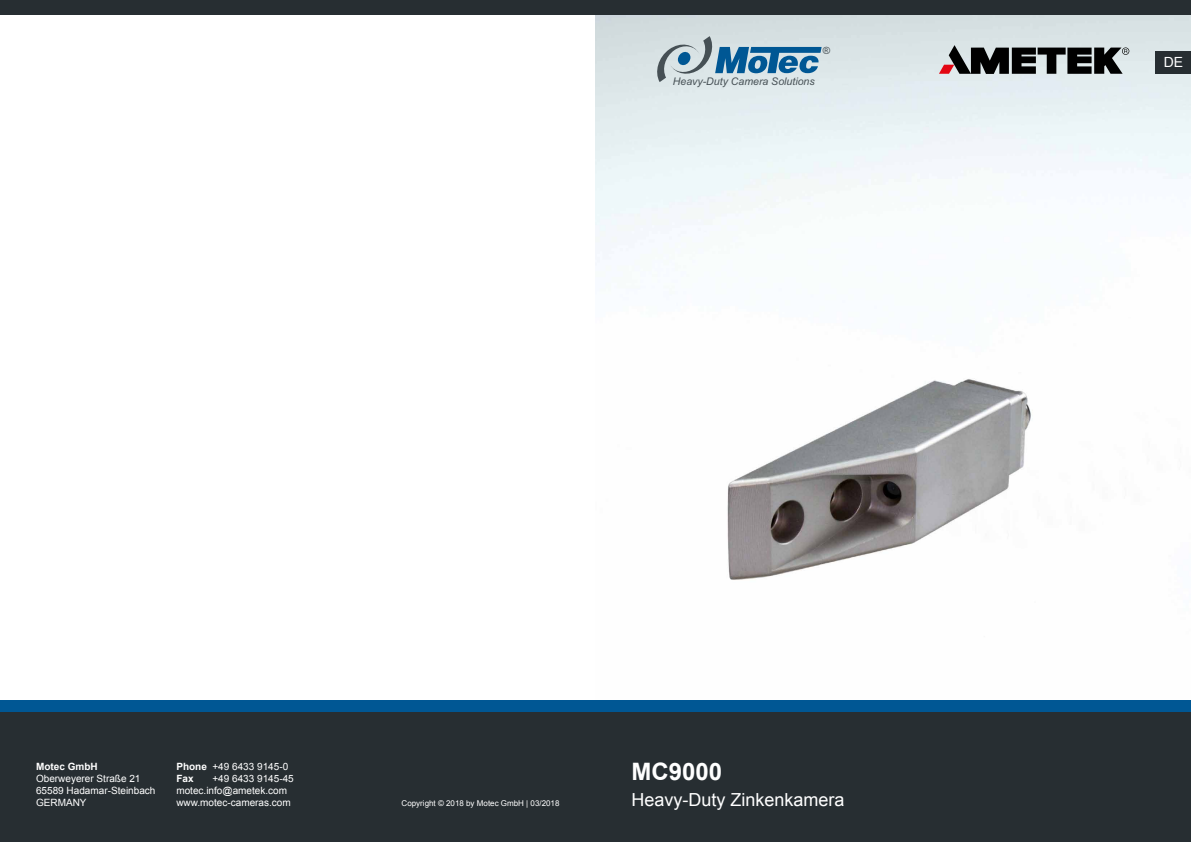
<style>
.page{position:relative;width:1191px;height:842px;background:#fff}
.page>*{position:absolute;margin:0;border:0;box-sizing:border-box;transform-origin:0 0}
.t1{font:700 24px "Arial";color:#fff}
.t2{font:18px "Arial";color:#fff}
.t3{font:14px "Arial";color:#fff}
.t4{font:italic 10.5px "Arial";color:#465055}
.t5{font:10px/12px "Arial";color:#fff}
.t6{font:700 10px "Arial";color:#fff}
.t7{font:10px "Arial";color:#465055}
.t8{font:8px "Arial";color:#fff}
.s1{font-weight:700}
</style>
<div class="page">
<img style="left:595px;top:14px;width:596px;height:566px">
<div style="left:0;top:700px;width:1191px;height:142px;background:#272e32"></div>
<div style="left:0;top:0;width:1191px;height:14px;background:#272e32"></div>
<div style="left:0;top:700px;width:1191px;height:11px;background:#005794"></div>
<svg style="left:657px;top:36px;width:164px;height:46px"></svg>
<svg style="left:939px;top:45px;width:190px;height:29px"></svg>
<div style="left:1155px;top:51px;width:36px;height:23px;background:#272e32"></div>
<p class="t7" style="left:822px;top:44px;width:9px">®</p>
<p class="t4" style="left:673px;top:75px;width:143px">Heavy-Duty Camera Solutions</p>
<p class="t6" style="left:36px;top:759px;width:63px">Motec GmbH</p>
<p class="t5" style="left:36px;top:772px;width:121px">Oberweyerer Straße 21<br>65589 Hadamar-Steinbach<br>GERMANY</p>
<p class="t5" style="left:176px;top:760px;width:113px"><span class="s1">Phone</span> +49 6433 9145-0<br><span class="s1">Fax</span></p>
<p class="t5" style="left:176px;top:772px;width:119px;text-indent:36px">+49 6433 9145-45 motec.info@ametek.com www.motec-cameras.com</p>
<p class="t8" style="left:401px;top:798px;width:159px">Copyright © 2018 by Motec GmbH | 03/2018</p>
<h1 class="t1" style="left:631px;top:755px;width:92px">MC9000</h1>
<h2 class="t2" style="left:631px;top:788px;width:215px">Heavy-Duty Zinkenkamera</h2>
<h3 class="t3" style="left:1163px;top:53px;width:21px">DE</h3>
</div>
